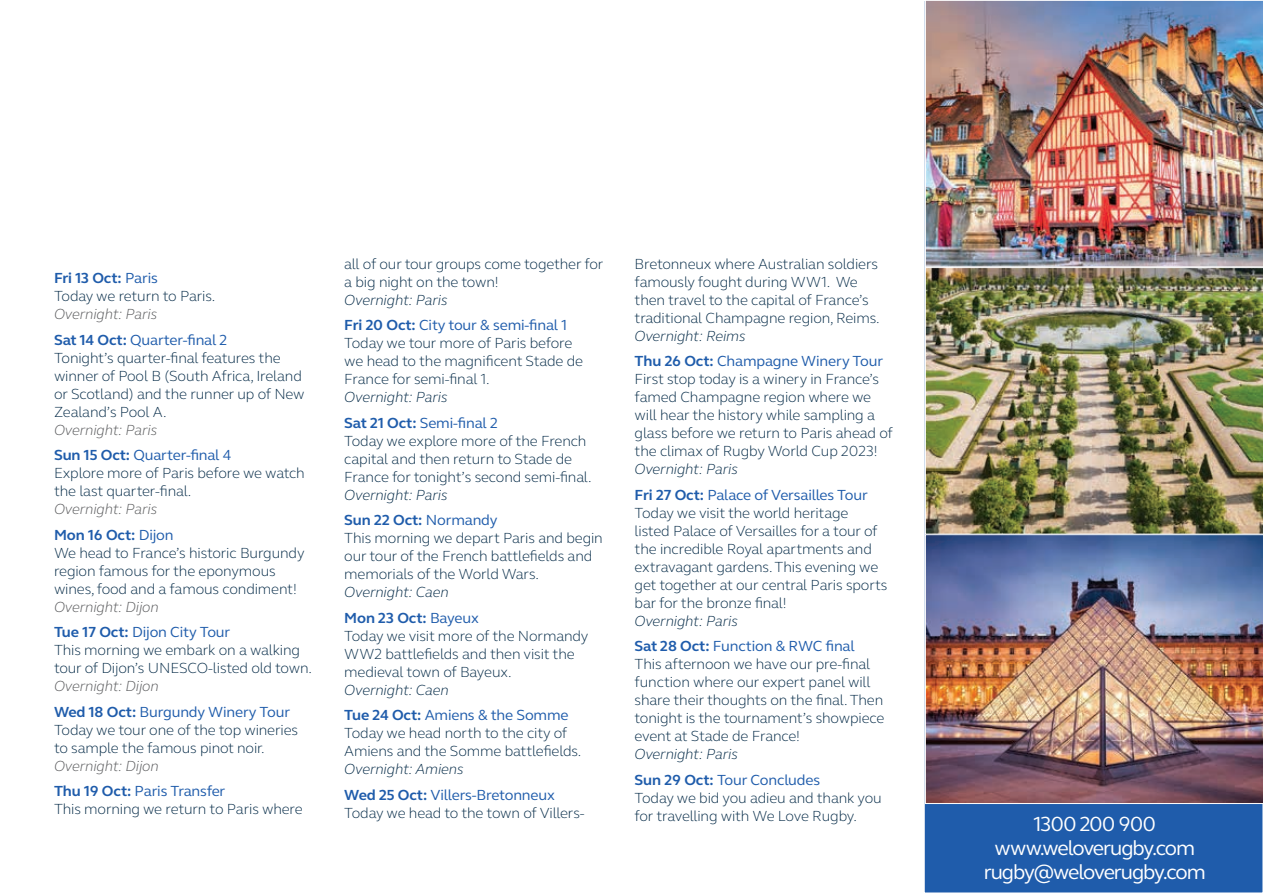
<style>
.page{position:relative;width:1263px;height:893px;background:#fff}
.page>*{position:absolute;margin:0;border:0;box-sizing:border-box;transform-origin:0 0}
.t1{font:21px/24px "Webb Ellis Cup";letter-spacing:-.05em;color:#fff;text-align:center}
.t2{font:300 15px/18px "Webb Ellis Cup";letter-spacing:-.01em;color:#042a47}
.t3{font:15px/25.5px "Webb Ellis Cup";letter-spacing:-.01em;color:#1f5cab}
.t4{font:italic 300 15px/25.5px "Webb Ellis Cup";letter-spacing:-.01em;color:#57585a}
.t5{font:italic 300 15px/25.5px "Webb Ellis Cup";letter-spacing:-.01em;color:#042a47}
.s1{font-weight:700;color:#1f5cab}
.s2{font-weight:400;color:#1f5cab}
.s3{font-weight:700;font-style:normal;color:#1f5cab}
.s4{font-weight:400;font-style:normal;color:#1f5cab}
.s5{font-weight:300;font-style:italic;color:#57585a}
.s6{font-weight:700}
.s7{font-weight:300;font-style:italic;color:#042a47}
</style>
<div class="page">
<div style="left:924px;top:0;width:339px;height:893px;background:#1f5cab"></div>
<img style="left:925px;top:0;width:338px;height:267px">
<img style="left:925px;top:267px;width:338px;height:267px">
<img style="left:925px;top:534px;width:338px;height:270px">
<p class="t2" style="left:54px;top:269px;width:163px"><span class="s1">Fri 13 Oct:</span> <span class="s2">Paris<br></span>Today we return to Paris.</p>
<p class="t4" style="left:54px;top:301px;width:175px">Overnight: Paris<br><span class="s3">Sat 14 Oct:</span> <span class="s4">Quarter-final 2</span></p>
<p class="t2" style="left:54px;top:348px;width:252px">Tonight’s quarter-final features the winner of Pool B (South Africa, Ireland or Scotland) and the runner up of New<br>Zealand’s Pool A.</p>
<p class="t4" style="left:54px;top:416px;width:179px">Overnight: Paris<br><span class="s3">Sun 15 Oct:</span> <span class="s4">Quarter-final 4</span></p>
<p class="t2" style="left:54px;top:464px;width:252px">Explore more of Paris before we watch the last quarter-final.</p>
<p class="t4" style="left:54px;top:496px;width:121px">Overnight: Paris<br><span class="s3">Mon 16 Oct:</span> <span class="s4">Dijon</span></p>
<p class="t2" style="left:54px;top:543px;width:252px">We head to France’s historic Burgundy region famous for the eponymous wines, food and a famous condiment!</p>
<p class="t4" style="left:54px;top:593px;width:178px">Overnight: Dijon<br><span class="s3">Tue 17 Oct:</span> <span class="s4">Dijon City Tour</span></p>
<p class="t2" style="left:54px;top:641px;width:260px">This morning we embark on a walking tour of Dijon’s UNESCO-listed old town.</p>
<p class="t3" style="left:54px;top:673px;width:238px"><span class="s5">Overnight: Dijon<br></span><span class="s6">Wed 18 Oct:</span> Burgundy Winery Tour</p>
<p class="t2" style="left:54px;top:720px;width:246px">Today we tour one of the top wineries to sample the famous pinot noir.</p>
<p class="t4" style="left:54px;top:752px;width:173px">Overnight: Dijon<br><span class="s3">Thu 19 Oct:</span> <span class="s4">Paris Transfer</span></p>
<p class="t2" style="left:54px;top:800px;width:250px">This morning we return to Paris where</p>
<p class="t2" style="left:344px;top:254px;width:261px">all of our tour groups come together for a big night on the town!</p>
<p class="t3" style="left:344px;top:286px;width:224px"><span class="s7">Overnight: Paris<br></span><span class="s6">Fri 20 Oct:</span> City tour &amp; semi-final 1</p>
<p class="t2" style="left:344px;top:333px;width:240px">Today we tour more of Paris before we head to the magnificent Stade de<br>France for semi-final 1.</p>
<p class="t5" style="left:344px;top:384px;width:155px">Overnight: Paris<br><span class="s3">Sat 21 Oct:</span> <span class="s4">Semi-final 2</span></p>
<p class="t2" style="left:344px;top:431px;width:249px">Today we explore more of the French capital and then return to Stade de<br>France for tonight’s second semi-final.</p>
<p class="t5" style="left:344px;top:481px;width:155px">Overnight: Paris<br><span class="s3">Sun 22 Oct:</span> <span class="s4">Normandy</span></p>
<p class="t2" style="left:344px;top:528px;width:260px">This morning we depart Paris and begin our tour of the French battlefields and memorials of the World Wars.</p>
<p class="t5" style="left:344px;top:579px;width:136px">Overnight: Caen<br><span class="s3">Mon 23 Oct:</span> <span class="s4">Bayeux</span></p>
<p class="t2" style="left:344px;top:626px;width:246px">Today we visit more of the Normandy<br>WW2 battlefields and then visit the medieval town of Bayeux.</p>
<p class="t3" style="left:344px;top:676px;width:226px"><span class="s7">Overnight: Caen<br></span><span class="s6">Tue 24 Oct:</span> Amiens &amp; the Somme</p>
<p class="t2" style="left:344px;top:723px;width:239px">Today we head north to the city of<br>Amiens and the Somme battlefields.</p>
<p class="t3" style="left:344px;top:756px;width:212px"><span class="s7">Overnight: Amiens<br></span><span class="s6">Wed 25 Oct:</span> Villers-Bretonneux</p>
<p class="t2" style="left:344px;top:803px;width:242px">Today we head to the town of Villers-</p>
<p class="t2" style="left:635px;top:254px;width:247px">Bretonneux where Australian soldiers famously fought during WW1. We then travel to the capital of France’s traditional Champagne region, Reims.</p>
<p class="t3" style="left:635px;top:322px;width:250px"><span class="s7">Overnight: Reims<br></span><span class="s6">Thu 26 Oct:</span> Champagne Winery Tour</p>
<p class="t2" style="left:635px;top:369px;width:260px">First stop today is a winery in France’s famed Champagne region where we will hear the history while sampling a glass before we return to Paris ahead of the climax of Rugby World Cup 2023!</p>
<p class="t3" style="left:635px;top:456px;width:235px"><span class="s7">Overnight: Paris<br></span><span class="s6">Fri 27 Oct:</span> Palace of Versailles Tour</p>
<p class="t2" style="left:635px;top:503px;width:254px">Today we visit the world heritage<br>listed Palace of Versailles for a tour of the incredible Royal apartments and extravagant gardens. This evening we get together at our central Paris sports bar for the bronze final!</p>
<p class="t3" style="left:635px;top:607px;width:222px"><span class="s7">Overnight: Paris<br></span><span class="s6">Sat 28 Oct:</span> Function &amp; RWC final</p>
<p class="t2" style="left:635px;top:654px;width:251px">This afternoon we have our pre-final function where our expert panel will share their thoughts on the final. Then tonight is the tournament’s showpiece event at Stade de France!</p>
<p class="t5" style="left:635px;top:741px;width:187px">Overnight: Paris<br><span class="s3">Sun 29 Oct:</span> <span class="s4">Tour Concludes</span></p>
<p class="t2" style="left:635px;top:788px;width:249px">Today we bid you adieu and thank you for travelling with We Love Rugby.</p>
<h1 class="t1" style="left:984px;top:812px;width:224px">1300 200 900 www.weloverugby.com rugby@weloverugby.com</h1>
</div>
